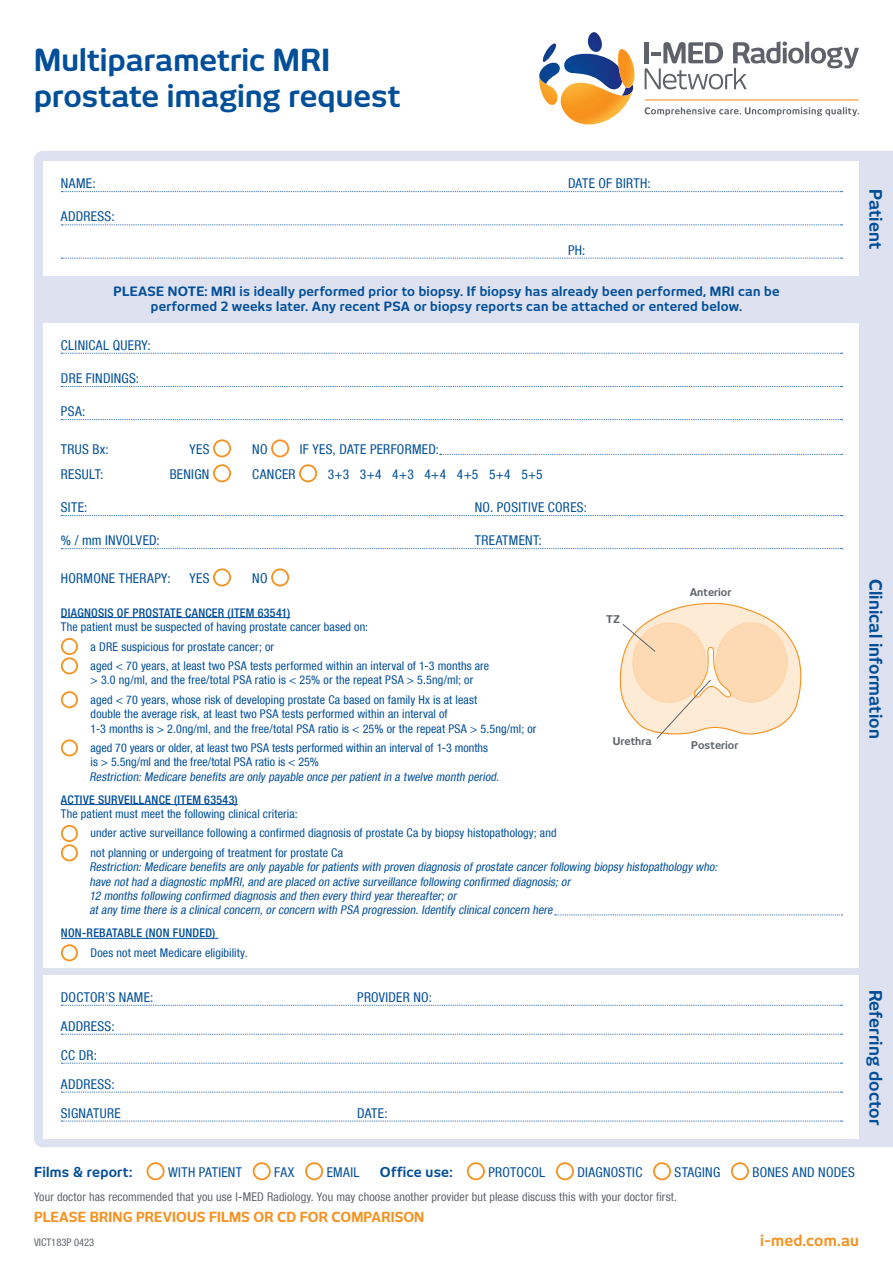
<style>
.page{position:relative;width:893px;height:1263px;background:#fff}
.page>*{position:absolute;margin:0;border:0;box-sizing:border-box;transform-origin:0 0}
.t1{font:700 30px/36px "New June";color:#014e99}
.t2{font:700 16.95px "New June";letter-spacing:.005em;color:#014e99}
.t3{font:700 15px "New June";letter-spacing:.01em;color:#f6911e}
.t4{font:700 13.8px "New June";letter-spacing:.01em;color:#f6911e}
.t5{font:condensed 13.5px/29px "Helvetica Neue LT Com";letter-spacing:.025em;color:#014e99}
.t6{font:700 13.5px "New June";letter-spacing:.02em;color:#014e99}
.t7{font:700 12.75px/15.6px "New June";letter-spacing:.02em;color:#014e99;text-align:center}
.t8{font:condensed 12px/19.4px "Helvetica Neue LT Com";letter-spacing:.01em;color:#014e99}
.t9{font:italic condensed 12px/14.4px "Helvetica Neue LT Com";color:#014e99}
.t10{font:condensed 12px "Helvetica Neue LT Com";letter-spacing:.01em;color:#5f6369}
.t11{font:500 condensed 12px "Helvetica Neue LT Com";letter-spacing:.025em;color:#014e99}
.t12{font:700 10.5px "New June";color:#5f6369}
.t13{font:condensed 10.5px "Helvetica Neue LT Com";color:#5f6369}
</style>
<div class="page">
<div style="left:34px;top:151px;width:859px;height:996px;background:#dee2f0"></div>
<div style="left:147px;top:1162px;width:18px;height:18px;border:2px solid #f6911e;border-radius:50%"></div>
<div style="left:253px;top:1162px;width:18px;height:18px;border:2px solid #f6911e;border-radius:50%"></div>
<div style="left:305px;top:1162px;width:18px;height:18px;border:2px solid #f6911e;border-radius:50%"></div>
<div style="left:467px;top:1162px;width:18px;height:18px;border:2px solid #f6911e;border-radius:50%"></div>
<div style="left:556px;top:1162px;width:18px;height:18px;border:2px solid #f6911e;border-radius:50%"></div>
<div style="left:653px;top:1162px;width:18px;height:18px;border:2px solid #f6911e;border-radius:50%"></div>
<div style="left:731px;top:1162px;width:18px;height:18px;border:2px solid #f6911e;border-radius:50%"></div>
<div style="left:44px;top:162px;width:815px;height:114px;background:#fff"></div>
<svg style="left:61px;top:191px;width:781px;height:1px"></svg>
<svg style="left:61px;top:224px;width:781px;height:1px"></svg>
<svg style="left:61px;top:258px;width:781px;height:1px"></svg>
<div style="left:44px;top:323px;width:815px;height:645px;background:#fff"></div>
<svg style="left:61px;top:353px;width:781px;height:1px"></svg>
<svg style="left:61px;top:386px;width:781px;height:1px"></svg>
<svg style="left:61px;top:419px;width:781px;height:1px"></svg>
<svg style="left:440px;top:454px;width:402px;height:1px"></svg>
<svg style="left:61px;top:515px;width:781px;height:1px"></svg>
<svg style="left:61px;top:548px;width:781px;height:1px"></svg>
<div style="left:213px;top:439px;width:18px;height:18px;border:2px solid #f6911e;border-radius:50%"></div>
<div style="left:271px;top:439px;width:18px;height:18px;border:2px solid #f6911e;border-radius:50%"></div>
<div style="left:213px;top:464px;width:18px;height:18px;border:2px solid #f6911e;border-radius:50%"></div>
<div style="left:299px;top:464px;width:18px;height:18px;border:2px solid #f6911e;border-radius:50%"></div>
<div style="left:213px;top:568px;width:18px;height:18px;border:2px solid #f6911e;border-radius:50%"></div>
<div style="left:271px;top:568px;width:18px;height:18px;border:2px solid #f6911e;border-radius:50%"></div>
<div style="left:44px;top:975px;width:815px;height:164px;background:#fff"></div>
<svg style="left:61px;top:1005px;width:781px;height:1px"></svg>
<svg style="left:61px;top:1034px;width:781px;height:1px"></svg>
<svg style="left:61px;top:1063px;width:781px;height:1px"></svg>
<svg style="left:61px;top:1092px;width:781px;height:1px"></svg>
<svg style="left:61px;top:1120px;width:781px;height:1px"></svg>
<svg style="left:619px;top:602px;width:183px;height:137px"></svg>
<hr style="left:61px;top:617px;width:229px;height:1px;background:#014e99">
<hr style="left:61px;top:804px;width:177px;height:1px;background:#014e99">
<svg style="left:555px;top:914px;width:287px;height:1px"></svg>
<hr style="left:61px;top:938px;width:157px;height:1px;background:#014e99">
<div style="left:61px;top:638px;width:17px;height:17px;border:2px solid #f6911e;border-radius:50%"></div>
<div style="left:61px;top:657px;width:17px;height:17px;border:2px solid #f6911e;border-radius:50%"></div>
<div style="left:61px;top:691px;width:17px;height:17px;border:2px solid #f6911e;border-radius:50%"></div>
<div style="left:61px;top:739px;width:17px;height:17px;border:2px solid #f6911e;border-radius:50%"></div>
<div style="left:61px;top:825px;width:17px;height:17px;border:2px solid #f6911e;border-radius:50%"></div>
<div style="left:61px;top:844px;width:17px;height:17px;border:2px solid #f6911e;border-radius:50%"></div>
<div style="left:61px;top:944px;width:17px;height:17px;border:2px solid #f6911e;border-radius:50%"></div>
<svg style="left:539px;top:32px;width:320px;height:93px"></svg>
<h1 class="t1" style="left:34px;top:41px;width:368px">Multiparametric MRI prostate imaging request</h1>
<p class="t5" style="left:61px;top:169px;width:36px">NAME:</p>
<p class="t5" style="left:568px;top:169px;width:84px">DATE OF BIRTH:</p>
<p class="t5" style="left:61px;top:202px;width:55px">ADDRESS:</p>
<p class="t5" style="left:568px;top:235px;width:19px">PH:</p>
<p class="t7" style="left:114px;top:283px;width:667px">PLEASE NOTE: MRI is ideally performed prior to biopsy. If biopsy has already been performed, MRI can be performed 2 weeks later. Any recent PSA or biopsy reports can be attached or entered below.</p>
<p class="t5" style="left:61px;top:330px;width:91px">CLINICAL QUERY:</p>
<p class="t5" style="left:61px;top:364px;width:80px">DRE FINDINGS:</p>
<p class="t5" style="left:61px;top:397px;width:26px">PSA:</p>
<p class="t5" style="left:61px;top:434px;width:49px">TRUS Bx:</p>
<p class="t5" style="left:189px;top:434px;width:22px">YES</p>
<p class="t5" style="left:252px;top:434px;width:17px">NO</p>
<p class="t5" style="left:300px;top:434px;width:141px">IF YES, DATE PERFORMED:</p>
<p class="t5" style="left:61px;top:459px;width:44px">RESULT:</p>
<p class="t5" style="left:170px;top:459px;width:41px">BENIGN</p>
<p class="t5" style="left:252px;top:459px;width:45px">CANCER</p>
<p class="t5" style="left:328px;top:459px;width:216px">3+3 3+4 4+3 4+4 4+5 5+4 5+5</p>
<p class="t5" style="left:61px;top:493px;width:28px">SITE:</p>
<p class="t5" style="left:475px;top:493px;width:114px">NO. POSITIVE CORES:</p>
<p class="t5" style="left:61px;top:526px;width:100px">% / mm INVOLVED:</p>
<p class="t5" style="left:475px;top:526px;width:68px">TREATMENT:</p>
<p class="t5" style="left:61px;top:564px;width:111px">HORMONE THERAPY:</p>
<p class="t5" style="left:189px;top:564px;width:22px">YES</p>
<p class="t5" style="left:252px;top:564px;width:17px">NO</p>
<p class="t12" style="left:690px;top:586px;width:43px">Anterior</p>
<p class="t11" style="left:61px;top:605px;width:231px">DIAGNOSIS OF PROSTATE CANCER (ITEM 63541)</p>
<p class="t8" style="left:91px;top:617px;width:400px;text-indent:-30px">The patient must be suspected of having prostate cancer based on:<br>a DRE suspicious for prostate cancer; or<br>aged &lt; 70 years, at least two PSA tests performed within an interval of 1-3 months are</p>
<p class="t8" style="left:91px;top:670px;width:388px">&gt; 3.0 ng/ml, and the free/total PSA ratio is &lt; 25% or the repeat PSA &gt; 5.5ng/ml; or aged &lt; 70 years, whose risk of developing prostate Ca based on family Hx is at least</p>
<p class="t8" style="left:91px;top:706px;width:447px;line-height:14.4px">double the average risk, at least two PSA tests performed within an interval of<br>1-3 months is &gt; 2.0ng/ml, and the free/total PSA ratio is &lt; 25% or the repeat PSA &gt; 5.5ng/ml; or</p>
<p class="t8" style="left:91px;top:740px;width:399px;line-height:14.4px">aged 70 years or older, at least two PSA tests performed within an interval of 1-3 months is &gt; 5.5ng/ml and the free/total PSA ratio is &lt; 25%</p>
<p class="t9" style="left:89px;top:769px;width:414px">Restriction:Medicare benefits are only payable once perpatientin a twelve month period.</p>
<p class="t11" style="left:61px;top:792px;width:178px">ACTIVE SURVEILLANCE (ITEM 63543)</p>
<p class="t8" style="left:91px;top:804px;width:467px;text-indent:-30px">The patient must meet the following clinical criteria:<br>under active surveillance following a confirmed diagnosis of prostate Ca by biopsy histopathology; and not planning or undergoing of treatment for prostate Ca</p>
<p class="t9" style="left:89px;top:860px;width:632px">Restriction:Medicare benefits are only payable forpatients with proven diagnosis ofprostate cancerfollowing biopsy histopathology who: have nothad a diagnostic mpMRI,and are placed on active surveillance following confirmed diagnosis;or<br>12 months following confirmed diagnosis and then every third yearthereafter;or<br>atany time there is a clinicalconcern,orconcern with PSA progression.Identify clinicalconcern here</p>
<p class="t11" style="left:61px;top:926px;width:156px">NON-REBATABLE (NON FUNDED)</p>
<p class="t8" style="left:91px;top:943px;width:159px">Does not meet Medicare eligibility.</p>
<p class="t12" style="left:606px;top:613px;width:15px">TZ</p>
<p class="t12" style="left:613px;top:735px;width:40px">Urethra</p>
<p class="t12" style="left:691px;top:739px;width:49px">Posterior</p>
<p class="t5" style="left:61px;top:982px;width:94px">DOCTOR’S NAME:</p>
<p class="t5" style="left:357px;top:982px;width:76px">PROVIDER NO:</p>
<p class="t5" style="left:61px;top:1011px;width:61px">ADDRESS:<br>CC DR:<br>ADDRESS:<br>SIGNATURE</p>
<p class="t5" style="left:357px;top:1098px;width:32px">DATE:</p>
<h2 class="t2" style="left:886px;top:189px;width:62px;rotate:90deg">Patient</h2>
<h2 class="t2" style="left:886px;top:579px;width:161px;rotate:90deg">Clinical information</h2>
<h2 class="t2" style="left:886px;top:990px;width:137px;rotate:90deg">Referring doctor</h2>
<p class="t6" style="left:34px;top:1164px;width:100px">Films &amp; report:</p>
<p class="t5" style="left:168px;top:1157px;width:75px">WITH PATIENT</p>
<p class="t5" style="left:274px;top:1157px;width:22px">FAX</p>
<p class="t5" style="left:327px;top:1157px;width:34px">EMAIL</p>
<p class="t6" style="left:380px;top:1164px;width:74px">Office use:</p>
<p class="t5" style="left:488px;top:1157px;width:58px">PROTOCOL</p>
<p class="t5" style="left:578px;top:1157px;width:66px">DIAGNOSTIC</p>
<p class="t5" style="left:675px;top:1157px;width:47px">STAGING</p>
<p class="t5" style="left:752px;top:1157px;width:104px">BONES AND NODES</p>
<p class="t4" style="left:34px;top:1209px;width:392px">PLEASE BRING PREVIOUS FILMS OR CD FOR COMPARISON</p>
<p class="t10" style="left:34px;top:1190px;width:644px">Your doctor has recommended that you use I-MED Radiology. You may choose another provider but please discuss this with your doctor first.</p>
<p class="t13" style="left:34px;top:1236px;width:62px">VICT183P 0423</p>
<p class="t3" style="left:760px;top:1232px;width:100px">i-med.com.au</p>
</div>
